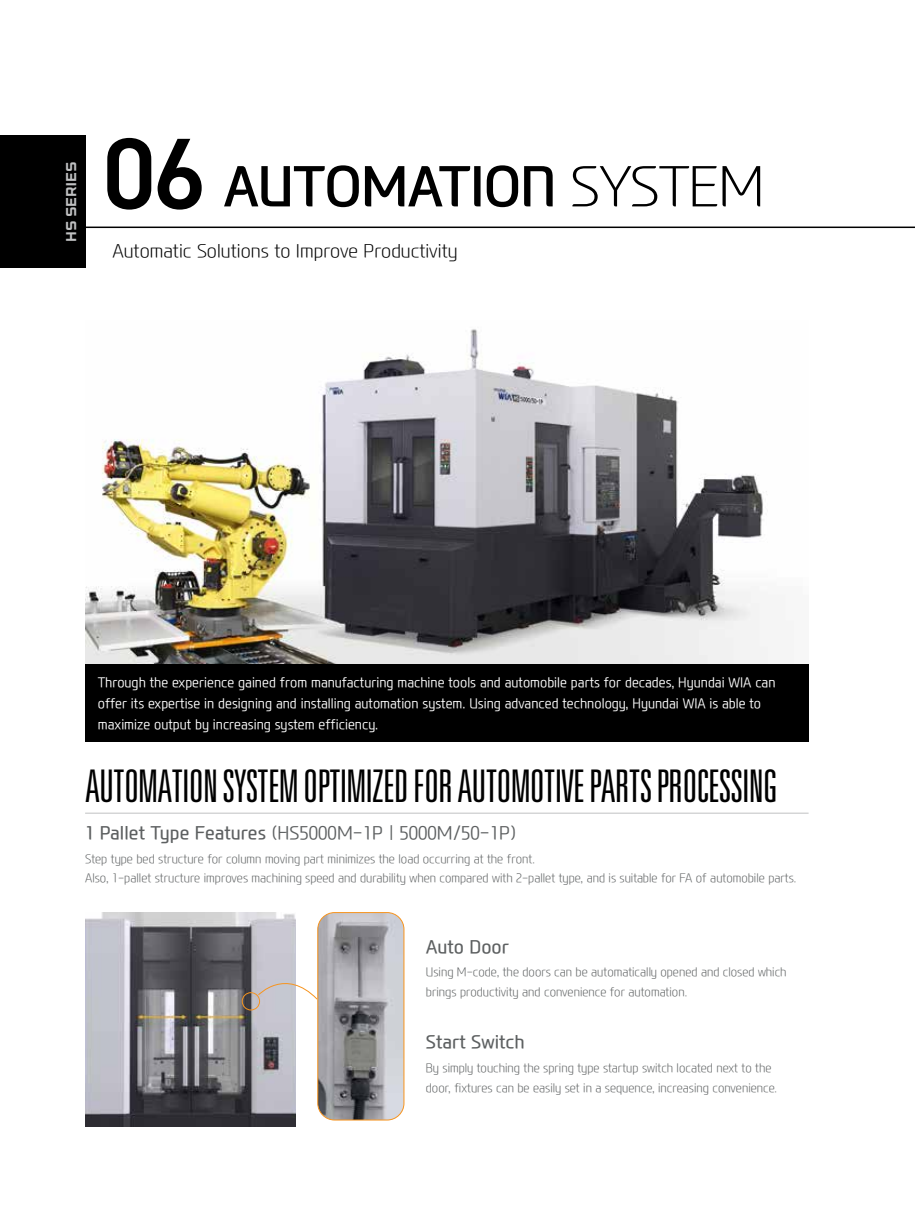
<style>
.page{position:relative;width:915px;height:1212px;background:#fff}
.page>*{position:absolute;margin:0;border:0;box-sizing:border-box;transform-origin:0 0}
.t1{font:600 101.25px "DIN2014";color:#000}
.t2{font:700 54px "Modern H";letter-spacing:-.025em;color:#000}
.t3{font:300 ultra-condensed 45px "Univers LT Std";letter-spacing:-.02em;color:#000}
.t4{font:300 18px "Modern H";color:#5d6061}
.t5{font:300 18px "Modern H Eco";color:#000}
.t6{font:500 18px "Modern H";color:#5d6061}
.t7{font:300 13.5px/21px "Modern H";color:#fff;scale:.95 1}
.t8{font:13.5px "HD Logo OTF";letter-spacing:-.025em;color:#c0c1c2;scale:.95 1}
.t9{font:300 12px/19.5px "Modern H Eco";color:#5d6061;scale:.95 1}
.s1{font-family:"Modern H Eco";font-weight:300}
.s2{font-weight:500}
</style>
<div class="page">
<img style="left:85px;top:329px;width:683px;height:335px">
<hr style="left:86px;top:227px;width:828px;height:1px;background:#000">
<div style="left:0;top:135px;width:86px;height:133px;background:#000"></div>
<img style="left:85px;top:912px;width:211px;height:215px">
<svg style="left:241px;top:967px;width:76px;height:43px"></svg>
<img style="left:317px;top:912px;width:87px;height:208px">
<div style="left:317px;top:912px;width:87px;height:208px;border:1px solid #f7941e;border-radius:17px"></div>
<hr style="left:85px;top:813px;width:723px;height:1px;background:#c0c1c2">
<div style="left:85px;top:664px;width:723px;height:77px;background:#000"></div>
<p class="t8" style="left:64px;top:242px;width:86px;rotate:-90deg">HS Series</p>
<h1 class="t1" style="left:103px;top:107px;width:105px">06</h1>
<h3 class="t5" style="left:113px;top:239px;width:346px">Automatic Solutions to Improve Productivity</h3>
<h2 class="t2" style="left:223px;top:148px;width:542px">AUTOMATION <span class="s1">SYSTEM</span></h2>
<p class="t7" style="left:98px;top:671px;width:714px">Through the experience gained from manufacturing machine tools and automobile parts for decades, Hyundai WIA can offer its expertise in designing and installing automation system. Using advanced technology, Hyundai WIA is able to maximize output by increasing system efficiency.</p>
<h3 class="t3" style="left:85px;top:762px;width:694px">AUTOMATION SYSTEM OPTIMIZED FOR AUTOMOTIVE PARTS PROCESSING</h3>
<h3 class="t4" style="left:85px;top:820px;width:432px"><span class="s2">1 Pallet Type Features</span> (HS5000M-1P | 5000M/50-1P)</h3>
<p class="t9" style="left:85px;top:848px;width:749px">Step type bed structure for column moving part minimizes the load occurring at the front.<br>Also, 1-pallet structure improves machining speed and durability when compared with 2-pallet type, and is suitable for FA of automobile parts.</p>
<h3 class="t6" style="left:425px;top:934px;width:85px">Auto Door</h3>
<p class="t9" style="left:425px;top:962px;width:381px">Using M-code, the doors can be automatically opened and closed which brings productivity and convenience for automation.</p>
<h3 class="t6" style="left:425px;top:1030px;width:100px">Start Switch</h3>
<p class="t9" style="left:425px;top:1058px;width:371px">By simply touching the spring type startup switch located next to the door, fixtures can be easily set in a sequence, increasing convenience.</p>
</div>
